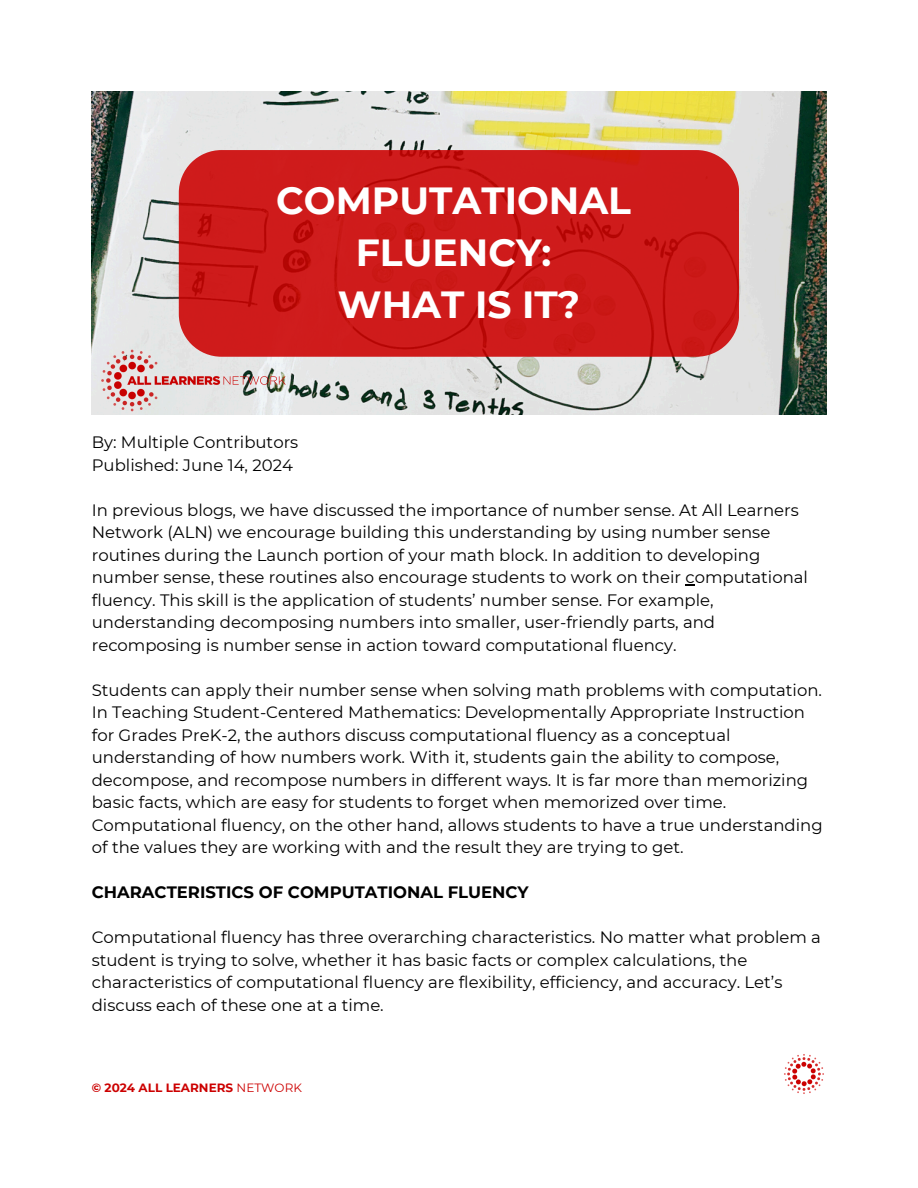
<style>
.page{position:relative;width:918px;height:1188px;background:#fff}
.page>*{position:absolute;margin:0;border:0;box-sizing:border-box;transform-origin:0 0}
.t1{font:700 37.8px/51.8px "Montserrat";color:#fff;text-align:center}
.t2{font:16.5px/22.5px "Montserrat";color:#000}
.t3{font:700 16.5px "Montserrat";color:#000}
.t4{font:700 12px "Montserrat";color:#c00}
.s1{font-weight:400}
</style>
<div class="page">
<img style="left:92px;top:92px;width:734px;height:323px">
<img style="left:92px;top:346px;width:203px;height:69px">
<svg style="left:179px;top:150px;width:560px;height:207px;background:#cd1e1e"></svg>
<svg style="left:685px;top:584px;width:10px;height:2px"></svg>
<img style="left:784px;top:1054px;width:40px;height:40px">
<h2 class="t1" style="left:276px;top:175px;width:356px">COMPUTATIONAL<br>FLUENCY:<br>WHAT IS IT?</h2>
<p class="t2" style="left:92px;top:431px;width:208px">By: Multiple Contributors<br>Published: June 14, 2024</p>
<p class="t2" style="left:92px;top:499px;width:718px">In previous blogs, we have discussed the importance of number sense. At All Learners Network (ALN) we encourage building this understanding by using number sense routines during the Launch portion of your math block. In addition to developing number sense, these routines also encourage students to work on their computational fluency. This skill is the application of students’ number sense. For example, understanding decomposing numbers into smaller, user-friendly parts, and recomposing is number sense in action toward computational fluency.</p>
<h1 class="t2" style="left:92px;top:679px;width:732px">Students can apply their number sense when solving math problems with computation.<br>In Teaching Student-Centered Mathematics: Developmentally Appropriate Instruction for Grades PreK-2, the authors discuss computational fluency as a conceptual understanding of how numbers work. With it, students gain the ability to compose, decompose, and recompose numbers in different ways. It is far more than memorizing basic facts, which are easy for students to forget when memorized over time.<br>Computational fluency, on the other hand, allows students to have a true understanding of the values they are working with and the result they are trying to get.</h1>
<h3 class="t3" style="left:92px;top:882px;width:438px">CHARACTERISTICS OF COMPUTATIONAL FLUENCY</h3>
<h3 class="t2" style="left:92px;top:926px;width:731px">Computational fluency has three overarching characteristics. No matter what problem a student is trying to solve, whether it has basic facts or complex calculations, the characteristics of computational fluency are flexibility, efficiency, and accuracy. Let’s discuss each of these one at a time.</h3>
<h3 class="t4" style="left:92px;top:1081px;width:212px">© 2024 ALL LEARNERS <span class="s1">NETWORK</span></h3>
</div>
